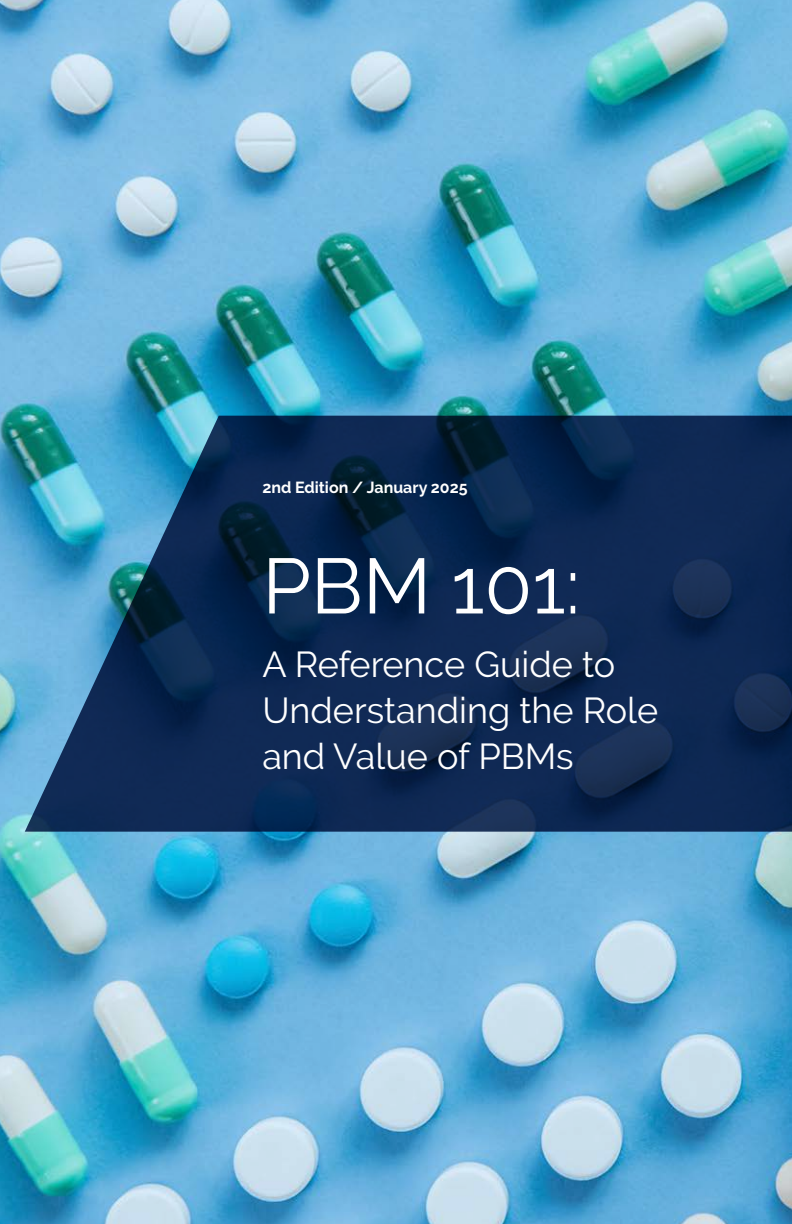
<style>
.page{position:relative;width:792px;height:1224px;background:#fff}
.page>*{position:absolute;margin:0;border:0;box-sizing:border-box;transform-origin:0 0}
.t1{font:78px "Raleway";color:#fff}
.t2{font:36px/46px "Raleway";color:#fff}
.t3{font:700 16px "Raleway";color:#fff}
</style>
<div class="page">
<img style="left:0;top:0;width:792px;height:1224px">
<svg style="left:25px;top:416px;width:767px;height:416px;fill:#0f2953"></svg>
<p class="t3" style="left:262px;top:478px;width:207px">2nd Edition / January 2025</p>
<h1 class="t1" style="left:262px;top:541px;width:319px">PBM 101:</h1>
<p class="t2" style="left:262px;top:642px;width:397px">A Reference Guide to<br>Understanding the Role and Value of PBMs</p>
</div>
